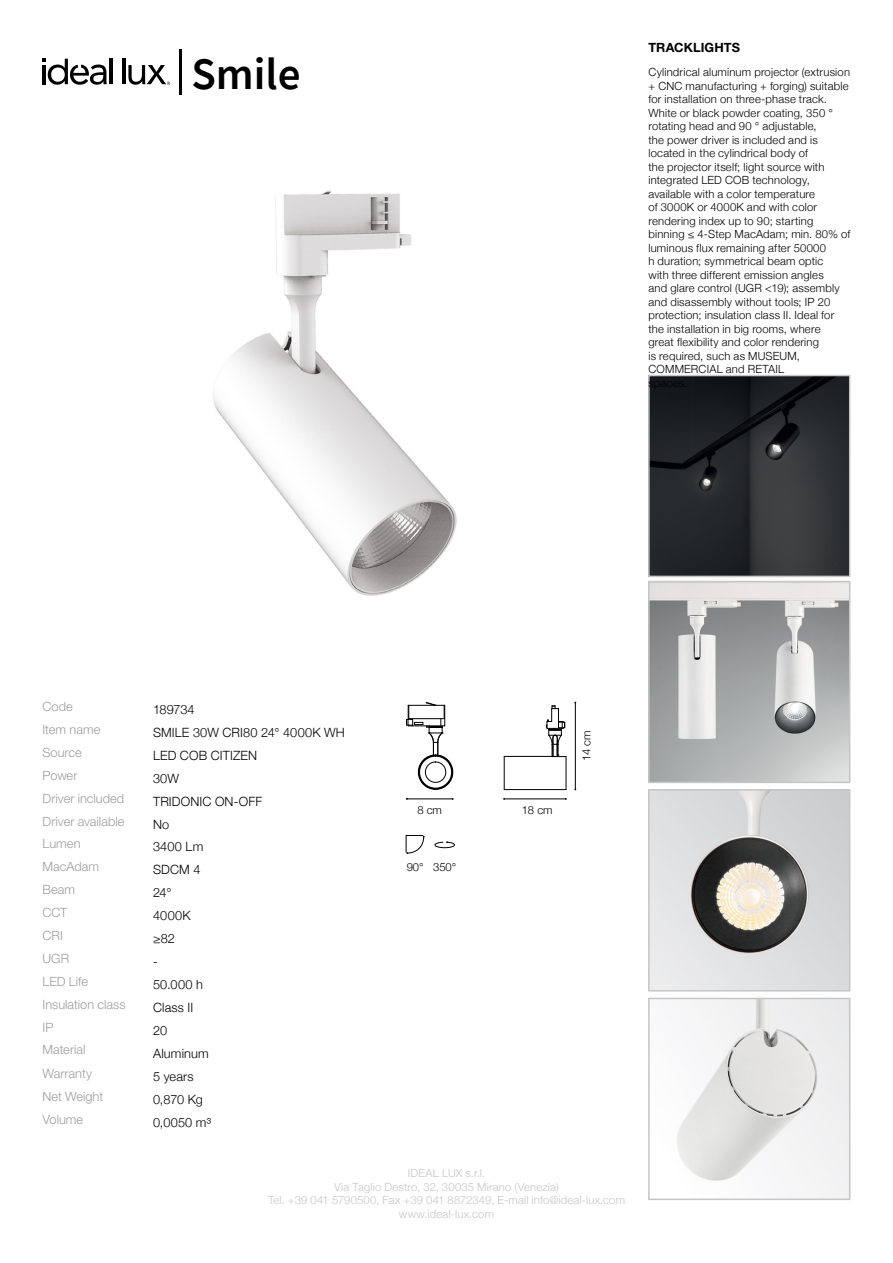
<style>
.page{position:relative;width:893px;height:1263px;background:#fff}
.page>*{position:absolute;margin:0;border:0;box-sizing:border-box;transform-origin:0 0}
.t1{font:600 45px "Source Sans Pro";color:#000}
.t2{font:300 12.75px/23px "Helvetica Neue LT Std";letter-spacing:.005em;color:#9d9d9c}
.t3{font:300 12.75px/23px "Helvetica Neue";letter-spacing:.01em;color:#000}
.t4{font:700 12.75px "Helvetica Neue LT Std";letter-spacing:.005em;color:#000}
.t5{font:300 11.25px/13.5px "Helvetica Neue";letter-spacing:.015em;color:#000}
.t6{font:300 11.25px/13.5px "Helvetica Neue";letter-spacing:.015em;color:#c6c6c6;text-align:center}
.t7{font:300 11.25px "Helvetica Neue LT Std";letter-spacing:.015em;color:#c6c6c6}
</style>
<div class="page">
<hr style="left:179px;top:49px;width:3px;height:45px;background:#000">
<hr style="left:110px;top:59px;width:3px;height:25px;background:#000">
<hr style="left:122px;top:59px;width:3px;height:25px;background:#000">
<svg style="left:43px;top:59px;width:64px;height:26px"></svg>
<svg style="left:128px;top:65px;width:42px;height:20px"></svg>
<img style="left:213px;top:190px;width:244px;height:406px">
<hr style="left:504px;top:799px;width:62px;height:1px;background:#000">
<hr style="left:407px;top:799px;width:46px;height:1px;background:#000">
<hr style="left:575px;top:702px;width:1px;height:87px;background:#000">
<img style="left:651px;top:584px;width:196px;height:196px">
<div style="left:648px;top:581px;width:202px;height:202px;border:2px solid #c6c6c6"></div>
<img style="left:651px;top:792px;width:196px;height:196px">
<div style="left:648px;top:789px;width:202px;height:202px;border:2px solid #c6c6c6"></div>
<img style="left:651px;top:378px;width:196px;height:196px">
<div style="left:648px;top:375px;width:202px;height:202px;border:2px solid #c6c6c6"></div>
<img style="left:677px;top:1001px;width:170px;height:196px">
<div style="left:648px;top:998px;width:202px;height:202px;border:2px solid #c6c6c6"></div>
<div style="left:418px;top:755px;width:35px;height:34px;border:1px solid #000;border-radius:50%"></div>
<div style="left:419px;top:755px;width:33px;height:34px;border:1px solid #000;border-radius:50%"></div>
<div style="left:419px;top:756px;width:33px;height:32px;border:1px solid #000;border-radius:50%"></div>
<div style="left:425px;top:762px;width:21px;height:20px;border:1px solid #000;border-radius:50%"></div>
<svg style="left:406px;top:702px;width:39px;height:53px"></svg>
<hr style="left:504px;top:756px;width:1px;height:33px;background:#000">
<hr style="left:504px;top:789px;width:62px;height:1px;background:#000">
<hr style="left:504px;top:756px;width:52px;height:1px;background:#000">
<hr style="left:566px;top:757px;width:1px;height:32px;background:#000">
<svg style="left:545px;top:706px;width:21px;height:51px"></svg>
<svg style="left:435px;top:841px;width:20px;height:7px"></svg>
<svg style="left:406px;top:835px;width:19px;height:19px"></svg>
<h1 class="t1" style="left:191px;top:44px;width:111px">Smile</h1>
<p class="t4" style="left:648px;top:39px;width:93px">TRACKLIGHTS</p>
<p class="t5" style="left:648px;top:65px;width:203px">Cylindrical aluminum projector (extrusion + CNC manufacturing + forging) suitable for installation on three-phase track.<br>White or black powder coating, 350 ° rotating head and 90 ° adjustable,<br>the power driver is included and is located in the cylindrical body of<br>the projector itself; light source with integrated LED COB technology, available with a color temperature<br>of 3000K or 4000K and with color rendering index up to 90; starting binning ≤ 4-Step MacAdam; min. 80% of luminous flux remaining after 50000<br>h duration; symmetrical beam optic<br>with three different emission angles<br>and glare control (UGR &lt;19); assembly and disassembly without tools; IP 20 protection; insulation class II. Ideal for the installation in big rooms, where<br>great flexibility and color rendering<br>is required, such as MUSEUM, COMMERCIAL and RETAIL</p>
<p class="t2" style="left:43px;top:695px;width:59px">Code<br>Item name<br>Source<br>Power</p>
<p class="t3" style="left:153px;top:697px;width:43px">189734</p>
<p class="t3" style="left:153px;top:720px;width:193px">SMILE 30W CRI80 24° 4000K WH<br>LED COB CITIZEN<br>30W</p>
<p class="t5" style="left:579px;top:761px;width:32px;rotate:-90deg">14 cm</p>
<p class="t2" style="left:43px;top:786px;width:83px">Driver included<br>Driver available<br>Lumen<br>MacAdam</p>
<p class="t3" style="left:153px;top:789px;width:111px">TRIDONIC ON-OFF</p>
<p class="t3" style="left:153px;top:834px;width:52px">3400 Lm<br>SDCM 4</p>
<p class="t3" style="left:153px;top:812px;width:18px">No</p>
<p class="t5" style="left:417px;top:803px;width:26px">8 cm</p>
<p class="t5" style="left:522px;top:803px;width:32px">18 cm</p>
<p class="t5" style="left:407px;top:860px;width:51px">90° 350°</p>
<p class="t2" style="left:43px;top:878px;width:34px">Beam<br>CCT<br>CRI</p>
<p class="t3" style="left:153px;top:880px;width:39px">24°<br>4000K ≥82</p>
<p class="t2" style="left:43px;top:947px;width:28px">UGR</p>
<p class="t3" style="left:153px;top:949px;width:6px">-</p>
<p class="t2" style="left:43px;top:970px;width:47px">LED Life</p>
<p class="t3" style="left:153px;top:972px;width:51px">50.000 h</p>
<p class="t2" style="left:43px;top:992px;width:85px">Insulation class<br>IP</p>
<p class="t3" style="left:153px;top:995px;width:42px">Class II<br>20</p>
<p class="t2" style="left:43px;top:1038px;width:51px">Material<br>Warranty</p>
<p class="t3" style="left:153px;top:1041px;width:57px">Aluminum</p>
<p class="t3" style="left:153px;top:1064px;width:42px">5 years</p>
<p class="t2" style="left:43px;top:1084px;width:62px">Net Weight</p>
<p class="t3" style="left:153px;top:1087px;width:51px">0,870 Kg</p>
<p class="t2" style="left:43px;top:1107px;width:42px">Volume</p>
<p class="t3" style="left:153px;top:1110px;width:59px">0,0050 m³</p>
<p class="t7" style="left:408px;top:1166px;width:79px">IDEAL LUX s.r.l.</p>
<p class="t6" style="left:268px;top:1179px;width:359px">Via Taglio Destro, 32, 30035 Mirano (Venezia)<br>Tel. +39 041 5790500, Fax +39 041 8872349, E-mail info@ideal-lux.com www.ideal-lux.com</p>
</div>
